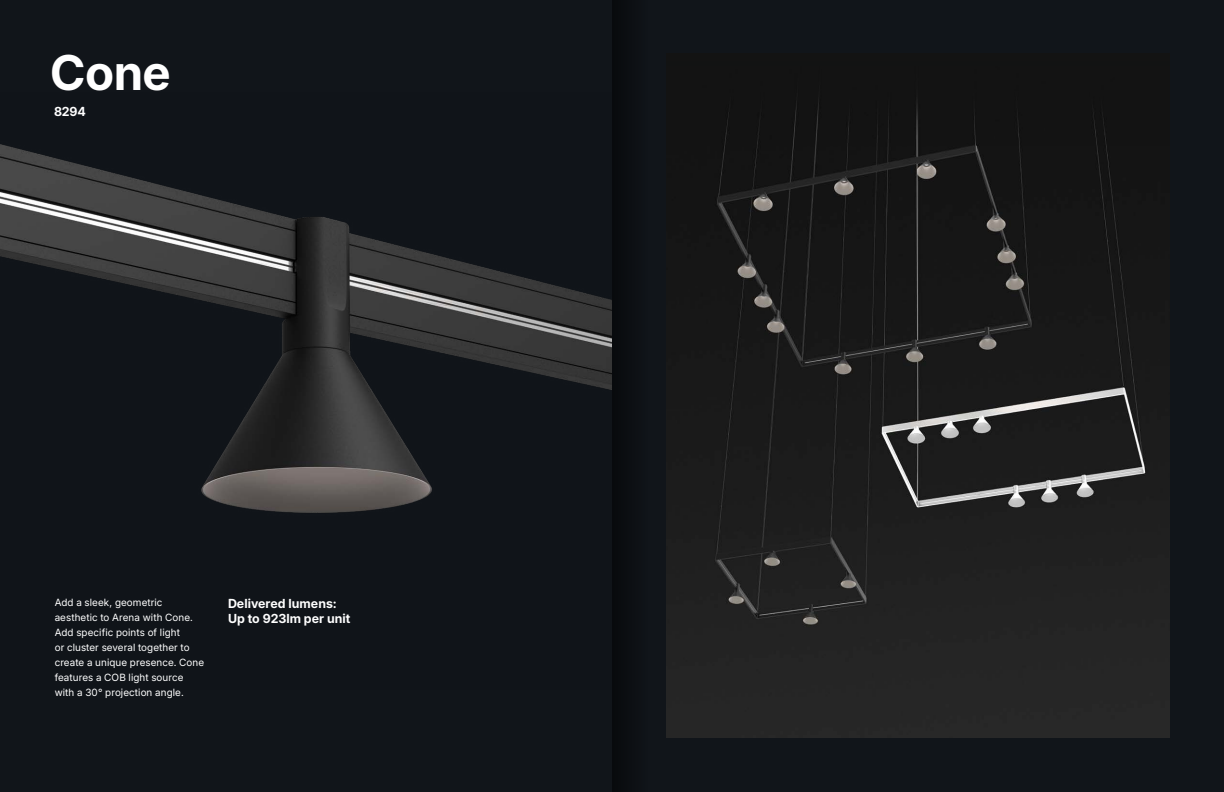
<style>
.page{position:relative;width:1224px;height:792px;background:#fff}
.page>*{position:absolute;margin:0;border:0;box-sizing:border-box;transform-origin:0 0}
.t1{font:700 48px "Inter 18 pt";color:#fff}
.t2{font:700 12.5px/15px "Inter 18 pt";color:#fff}
.t3{font:10px/15px "Inter 18 pt";letter-spacing:.01em;color:#fff}
</style>
<div class="page">
<div style="left:0;top:0;width:612px;height:792px;background:#11151a"></div>
<img style="left:0;top:144px;width:612px;height:369px">
<div style="left:612px;top:0;width:612px;height:792px;background:#11151a"></div>
<img style="left:666px;top:146px;width:504px;height:592px">
<div style="left:666px;top:54px;width:504px;height:92px;background:#131313"></div>
<div style="left:612px;top:0;width:36px;height:792px;background:#0c0f13"></div>
<h1 class="t1" style="left:50px;top:36px;width:122px">Cone</h1>
<p class="t2" style="left:54px;top:104px;width:33px">8294</p>
<p class="t3" style="left:55px;top:594px;width:151px">Add a sleek, geometric aesthetic to Arena with Cone.<br>Add specific points of light<br>or cluster several together to create a unique presence. Cone features a COB light source with a 30° projection angle.</p>
<p class="t2" style="left:228px;top:596px;width:124px">Delivered lumens:<br>Up to 923lm per unit</p>
</div>
